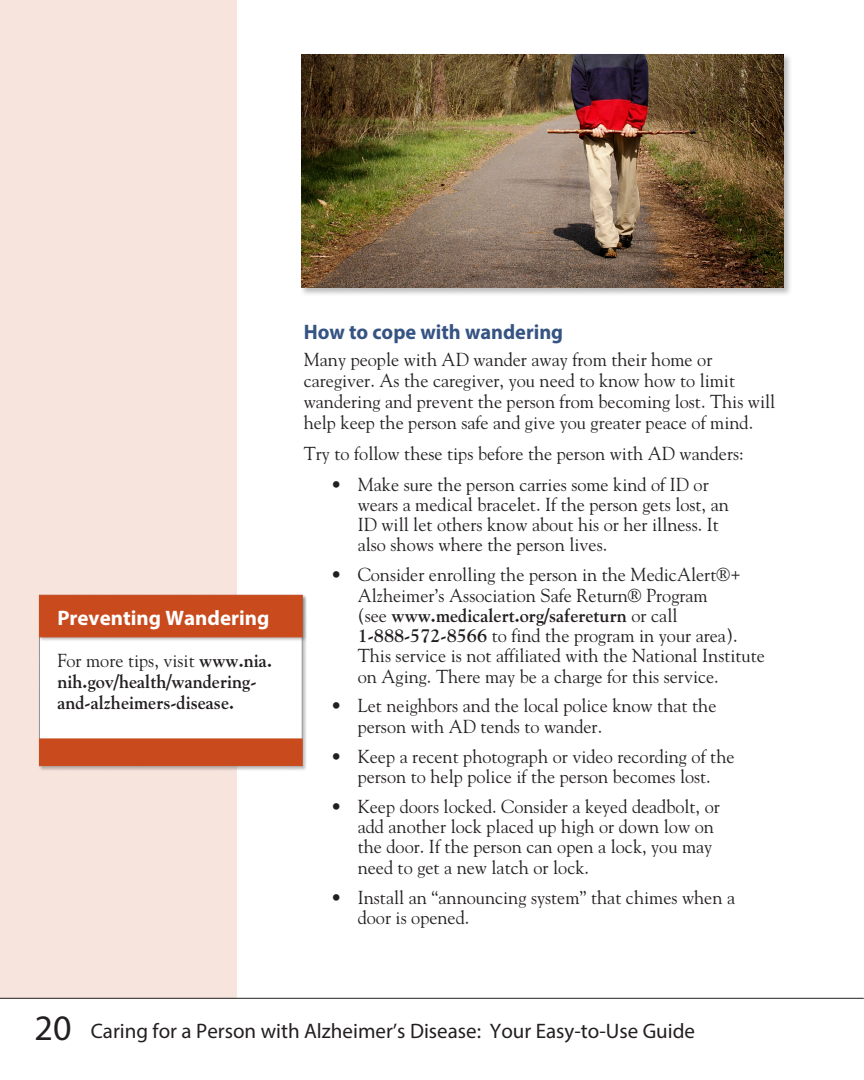
<style>
.page{position:relative;width:864px;height:1080px;background:#fff}
.page>*{position:absolute;margin:0;border:0;box-sizing:border-box;transform-origin:0 0}
.t1{font:21px "Myriad Pro";color:#231f20}
.t2{font:700 21px "Myriad Pro";color:#365483}
.t3{font:700 21px "Myriad Pro";color:#fff}
.t4{font:18.75px/20.2px "Goudy";color:#231f20}
.t5{font:700 18.75px/21px "Goudy";color:#231f20}
.s1{font-weight:400}
.s2{font-weight:700}
.s3{font-size:36px}
</style>
<div class="page">
<div style="left:0;top:0;width:237px;height:999px;background:#f7e4dd"></div>
<hr style="left:0;top:998px;width:864px;height:1px;background:#231f20">
<div style="left:299px;top:53px;width:493px;height:243px;background:#231f20;opacity:.3"></div>
<img style="left:301px;top:55px;width:483px;height:233px">
<div style="left:38px;top:594px;width:269px;height:177px;background:#231f20;opacity:.3"></div>
<div style="left:39px;top:595px;width:263px;height:171px;background:#fff;border:1px solid #939598"></div>
<div style="left:38px;top:594px;width:269px;height:48px;background:#231f20;opacity:.3"></div>
<div style="left:39px;top:595px;width:263px;height:42px;background:#c94b1d"></div>
<div style="left:39px;top:739px;width:263px;height:27px;background:#c94b1d"></div>
<p class="t3" style="left:57px;top:604px;width:214px">Preventing Wandering</p>
<p class="t5" style="left:57px;top:650px;width:216px"><span class="s1">For more tips, visit</span> www.nia. nih.gov/health/wandering&shy;and-alzheimers-disease.</p>
<p class="t2" style="left:304px;top:318px;width:261px">How to cope with wandering</p>
<p class="t4" style="left:304px;top:349px;width:473px;line-height:21px">Many people with AD wander away from their home or caregiver. As the caregiver, you need to know how to limit wandering and prevent the person from becoming lost. This will help keep the person safe and give you greater peace of mind.</p>
<p class="t4" style="left:304px;top:443px;width:441px">Try to follow these tips before the person with AD wanders:</p>
<p class="t4" style="left:358px;top:473px;width:373px;text-indent:-27px">• Make sure the person carries some kind of ID or wears a medical bracelet. If the person gets lost, an ID will let others know about his or her illness. It also shows where the person lives.</p>
<p class="t4" style="left:358px;top:564px;width:409px;text-indent:-27px">• Consider enrolling the person in the MedicAlert®+ Alzheimer’s Association Safe Return® Program<br>(see <span class="s2">www.medicalert.org/safereturn</span> or call <span class="s2">1-888-572-8566</span> to find the program in your area).<br>This service is not affiliated with the National Institute on Aging. There may be a charge for this service.</p>
<p class="t4" style="left:358px;top:695px;width:360px;text-indent:-27px">• Let neighbors and the local police know that the person with AD tends to wander.</p>
<p class="t4" style="left:331px;top:746px;width:405px;text-align:center">• Keep a recent photograph or video recording of the person to help police if the person becomes lost.</p>
<p class="t4" style="left:358px;top:796px;width:364px;text-indent:-27px">• Keep doors locked. Consider a keyed deadbolt, or add another lock placed up high or down low on the door. If the person can open a lock, you may need to get a new latch or lock.</p>
<p class="t4" style="left:358px;top:886px;width:379px;text-indent:-27px">• Install an “announcing system” that chimes when a door is opened.</p>
<p class="t1" style="left:35px;top:1018px;width:662px"><span class="s3">20</span> Caring for a Person with Alzheimer’s Disease: Your Easy-to-Use Guide</p>
</div>
